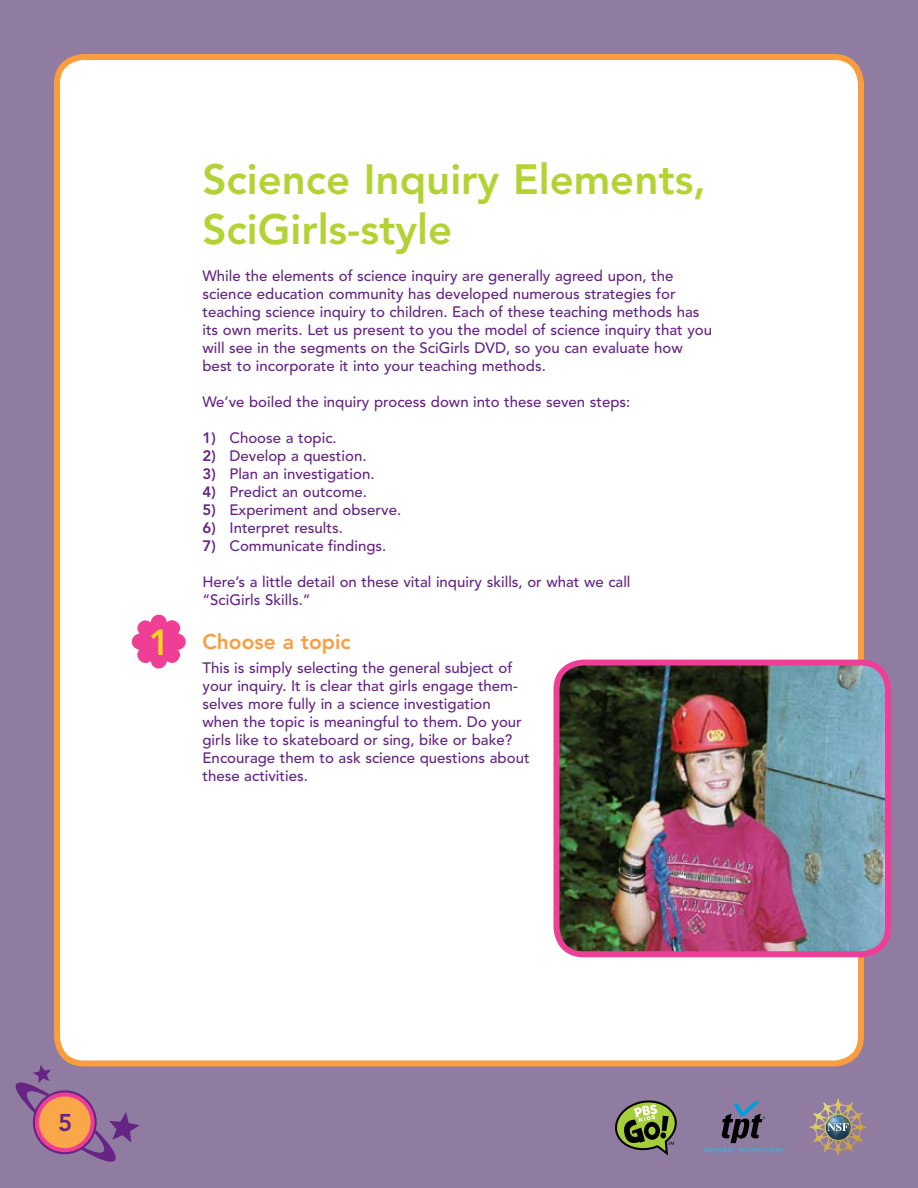
<style>
.page{position:relative;width:918px;height:1188px;background:#917ca1}
.page>*{position:absolute;margin:0;border:0;box-sizing:border-box;transform-origin:0 0}
.t1{font:800 42px/50.4px "Avenir";color:#b3d335}
.t2{font:800 35.85px "Avenir";color:#ffd51c}
.t3{font:800 24px "Avenir";color:#662484}
.t4{font:800 21px "Avenir";color:#f99d3e}
.t5{font:500 15px/18px "Avenir";color:#662484}
.s1{font-weight:800}
</style>
<div class="page">
<div style="left:57px;top:57px;width:804px;height:1007px;background:#fff;border-radius:27px"></div>
<div style="left:54px;top:54px;width:810px;height:1012px;border:6px solid #f99d3e;border-radius:27px"></div>
<img style="left:556px;top:663px;width:328px;height:291px">
<div style="left:554px;top:660px;width:337px;height:297px;border:6px solid #ee3e96;border-radius:27px"></div>
<svg style="left:132px;top:615px;width:54px;height:54px"></svg>
<svg style="left:16px;top:1065px;width:124px;height:97px"></svg>
<svg style="left:615px;top:1100px;width:62px;height:56px"></svg>
<svg style="left:810px;top:1099px;width:56px;height:57px"></svg>
<svg style="left:703px;top:1101px;width:80px;height:51px"></svg>
<h2 class="t2" style="left:149px;top:621px;width:23px">1</h2>
<h1 class="t1" style="left:202px;top:154px;width:505px">Science Inquiry Elements,<br>SciGirls-style</h1>
<p class="t5" style="left:202px;top:268px;width:511px">While the elements of science inquiry are generally agreed upon, the science education community has developed numerous strategies for teaching science inquiry to children. Each of these teaching methods has its own merits. Let us present to you the model of science inquiry that you will see in the segments on the SciGirls DVD, so you can evaluate how best to incorporate it into your teaching methods.</p>
<p class="t5" style="left:202px;top:394px;width:429px">We’ve boiled the inquiry process down into these seven steps:</p>
<p class="t5" style="left:202px;top:430px;width:136px"><span class="s1">1)</span> Choose a topic.</p>
<p class="t5" style="left:202px;top:448px;width:166px"><span class="s1">2)</span> Develop a question.</p>
<p class="t5" style="left:202px;top:466px;width:174px"><span class="s1">3)</span> Plan an investigation.</p>
<p class="t5" style="left:202px;top:484px;width:166px"><span class="s1">4)</span> Predict an outcome.</p>
<p class="t5" style="left:202px;top:502px;width:200px"><span class="s1">5)</span> Experiment and observe.</p>
<p class="t5" style="left:202px;top:520px;width:142px"><span class="s1">6)</span> Interpret results.</p>
<p class="t5" style="left:202px;top:538px;width:185px"><span class="s1">7)</span> Communicate findings.</p>
<p class="t5" style="left:202px;top:574px;width:430px">Here’s a little detail on these vital inquiry skills, or what we call “SciGirls Skills.”</p>
<h3 class="t4" style="left:202px;top:629px;width:150px">Choose a topic</h3>
<p class="t5" style="left:202px;top:660px;width:329px">This is simply selecting the general subject of your inquiry. It is clear that girls engage them&shy;selves more fully in a science investigation when the topic is meaningful to them. Do your girls like to skateboard or sing, bike or bake?<br>Encourage them to ask science questions about these activities.</p>
<h3 class="t3" style="left:58px;top:1108px;width:19px">5#</h3>
</div>
